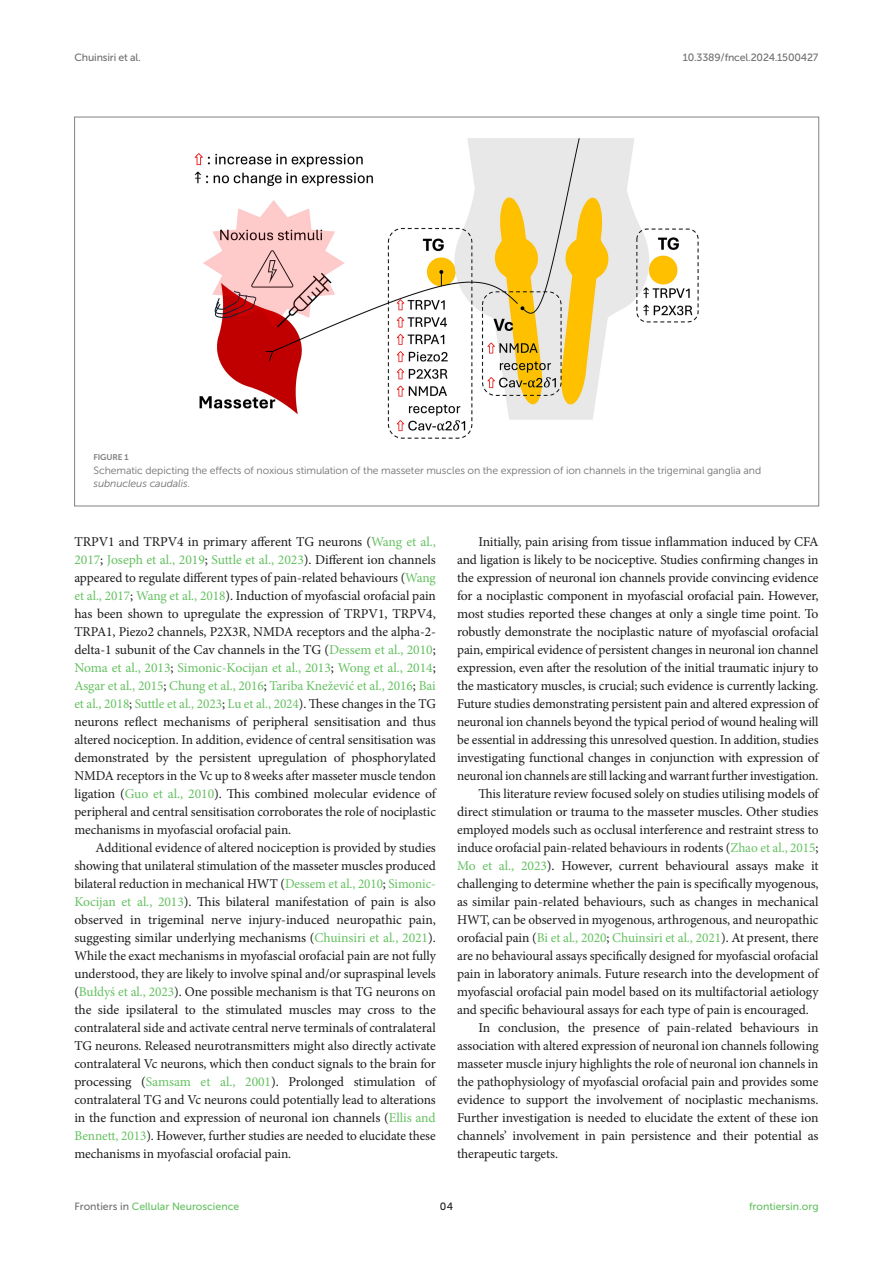
<style>
.page{position:relative;width:893px;height:1263px;background:#fff}
.page>*{position:absolute;margin:0;border:0;box-sizing:border-box;transform-origin:0 0}
.TEXT{font:13.5px/18px "Minion Pro";letter-spacing:-.01em;color:#1b1c1b;text-align:justify}
.FIG_LEG{font:10.5px/13.5px "Museo Sans 300";letter-spacing:-.01em;color:#706f70}
.t1{font:10.5px "Museo Sans 500";color:#65c161}
.t2{font:10.5px "Museo Sans 500";letter-spacing:-.015em;color:#706f70}
.t3{font:10.5px "Museo Sans 500";color:#1b1c1b}
.FIG_HD{font:8.25px "Museo Sans 700";letter-spacing:-.01em;color:#7e7f7f}
.s1{font-style:italic}
.s2{color:#65c161}
.s3{color:#706f70}
</style>
<div class="page">
<img style="left:194px;top:138px;width:505px;height:301px">
<p class="t2" style="left:74px;top:51px;width:68px">Chuinsiri et al.</p>
<p class="t2" style="left:683px;top:51px;width:137px">10.3389/fncel.2024.1500427</p>
<p class="FIG_HD" style="left:94px;top:453px;width:37px">FIGURE 1</p>
<p class="FIG_LEG" style="left:94px;top:463px;width:669px">Schematic depicting the effects of noxious stimulation of the masseter muscles on the expression of ion channels in the trigeminal ganglia and <span class="s1">subnucleus caudalis</span>.</p>
<p class="TEXT" style="left:74px;top:533px;width:363px">TRPV1 and TRPV4 in primary afferent TG neurons (<span class="s2">Wang et al., 2017</span>; <span class="s2">Joseph et al., 2019</span>; <span class="s2">Suttle et al., 2023</span>). Different ion channels appeared to regulate different types of pain-related behaviours (<span class="s2">Wang et al., 2017</span>; <span class="s2">Wang et al., 2018</span>). Induction of myofascial orofacial pain has been shown to upregulate the expression of TRPV1, TRPV4, TRPA1, Piezo2 channels, P2X3R, NMDA receptors and the alpha-2- delta-1 subunit of the Cav channels in the TG (<span class="s2">Dessem et al., 2010</span>; <span class="s2">Noma et al., 2013</span>; <span class="s2">Simonic-Kocijan et al., 2013</span>; <span class="s2">Wong et al., 2014</span>; <span class="s2">Asgar et al., 2015</span>; <span class="s2">Chung et al., 2016</span>; <span class="s2">Tariba Knežević et al., 2016</span>; <span class="s2">Bai et al., 2018</span>; <span class="s2">Suttle et al., 2023</span>; <span class="s2">Lu et al., 2024</span>). These changes in the TG neurons reflect mechanisms of peripheral sensitisation and thus altered nociception. In addition, evidence of central sensitisation was demonstrated by the persistent upregulation of phosphorylated NMDA receptors in the Vc up to 8weeks after masseter muscle tendon ligation (<span class="s2">Guo et al., 2010</span>). This combined molecular evidence of peripheral and central sensitisation corroborates the role of nociplastic mechanisms in myofascial orofacial pain.</p>
<p class="TEXT" style="left:74px;top:839px;width:363px;text-indent:21px">Additional evidence of altered nociception is provided by studies showing that unilateral stimulation of the masseter muscles produced bilateral reduction in mechanical HWT (<span class="s2">Dessem et al., 2010</span>; <span class="s2">Simonic-Kocijan et al., 2013</span>). This bilateral manifestation of pain is also observed in trigeminal nerve injury-induced neuropathic pain, suggesting similar underlying mechanisms (<span class="s2">Chuinsiri et al., 2021</span>).<br>While the exact mechanisms in myofascial orofacial pain are not fully understood, they are likely to involve spinal and/or supraspinal levels (<span class="s2">Bułdyś et al., 2023</span>). One possible mechanism is that TG neurons on the side ipsilateral to the stimulated muscles may cross to the contralateral side and activate central nerve terminals of contralateral TG neurons. Released neurotransmitters might also directly activate contralateral Vc neurons, which then conduct signals to the brain for processing (<span class="s2">Samsam et al., 2001</span>). Prolonged stimulation of contralateral TG and Vc neurons could potentially lead to alterations in the function and expression of neuronal ion channels (<span class="s2">Ellis and Bennett, 2013</span>). However, further studies are needed to elucidate these mechanisms in myofascial orofacial pain.</p>
<p class="TEXT" style="left:457px;top:533px;width:363px;text-indent:21px">Initially, pain arising from tissue inflammation induced by CFA and ligation is likely to be nociceptive. Studies confirming changes in the expression of neuronal ion channels provide convincing evidence for a nociplastic component in myofascial orofacial pain. However, most studies reported these changes at only a single time point. To robustly demonstrate the nociplastic nature of myofascial orofacial pain, empirical evidence of persistent changes in neuronal ion channel expression, even after the resolution of the initial traumatic injury to the masticatory muscles, is crucial; such evidence is currently lacking.<br>Future studies demonstrating persistent pain and altered expression of neuronal ion channels beyond the typical period of wound healing will be essential in addressing this unresolved question. In addition, studies investigating functional changes in conjunction with expression of neuronal ion channels are still lacking and warrant further investigation.</p>
<p class="TEXT" style="left:457px;top:785px;width:363px;text-indent:21px">This literature review focused solely on studies utilising models of direct stimulation or trauma to the masseter muscles. Other studies employed models such as occlusal interference and restraint stress to induce orofacial pain-related behaviours in rodents (<span class="s2">Zhao et al., 2015</span>; <span class="s2">Mo et al., 2023</span>). However, current behavioural assays make it challenging to determine whether the pain is specifically myogenous, as similar pain-related behaviours, such as changes in mechanical HWT, can be observed in myogenous, arthrogenous, and neuropathic orofacial pain (<span class="s2">Bi et al., 2020</span>; <span class="s2">Chuinsiri et al., 2021</span>). At present, there are no behavioural assays specifically designed for myofascial orofacial pain in laboratory animals. Future research into the development of myofascial orofacial pain model based on its multifactorial aetiology and specific behavioural assays for each type of pain is encouraged.</p>
<p class="TEXT" style="left:457px;top:1019px;width:363px;text-indent:21px">In conclusion, the presence of pain-related behaviours in association with altered expression of neuronal ion channels following masseter muscle injury highlights the role of neuronal ion channels in the pathophysiology of myofascial orofacial pain and provides some evidence to support the involvement of nociplastic mechanisms.<br>Further investigation is needed to elucidate the extent of these ion channels’ involvement in pain persistence and their potential as therapeutic targets.</p>
<p class="t1" style="left:74px;top:1200px;width:166px"><span class="s3">Frontiers in</span> Cellular Neuroscience</p>
<p class="t3" style="left:440px;top:1200px;width:15px">04</p>
<p class="t1" style="left:749px;top:1200px;width:71px">frontiersin.org</p>
</div>
